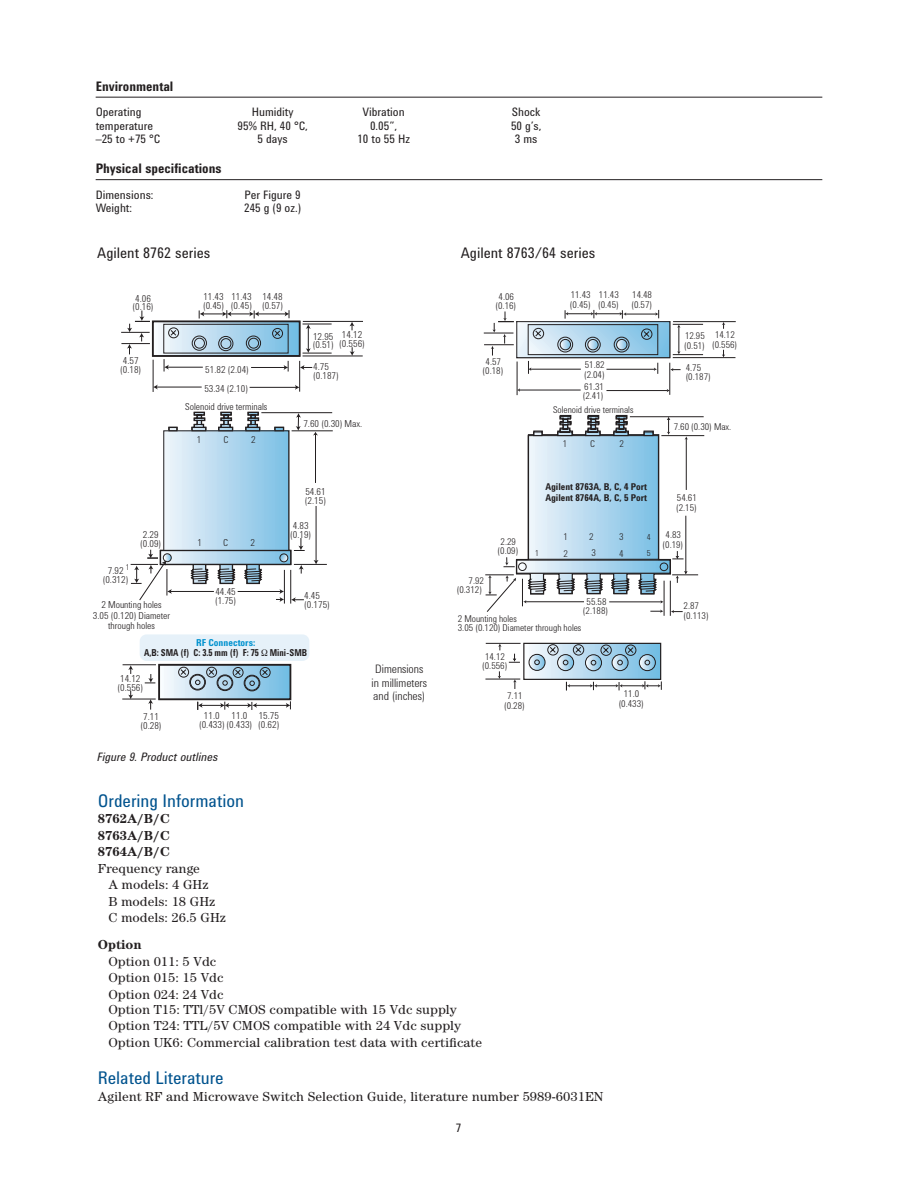
<style>
.page{position:relative;width:918px;height:1188px;background:#fff}
.page>*{position:absolute;margin:0;border:0;box-sizing:border-box;transform-origin:0 0}
.t1{font:18px "Agilent Condensed CFF";color:#00538e}
.t2{font:15px "Agilent Condensed CFF";color:#231f20}
.t3{font:13.5px/16.5px "Aglt Cent ITCCFF";color:#231f20}
.t4{font:700 13.5px "Agilent Condensed CFF";color:#231f20}
.t5{font:700 13.5px/16.5px "Aglt Cent ITCCFF";color:#231f20;text-align:justify}
.t6{font:12px "Agilent Condensed CFF";color:#231f20}
.t7{font:300 12px/13.5px "Agilent Condensed CFF";color:#231f20;text-align:center}
.t8{font:italic 12px "Agilent Condensed CFF";color:#231f20}
.t9{font:300 9.75px/8.9px "Agilent Cond";color:#231f20}
.t10{font:700 9.75px "Agilent Cond";color:#231f20;scale:.9 1}
.t11{font:700 9.75px "Agilent Cond";color:#0092cf}
.t12{font:300 9.6px/9.6px "Agilent Condensed CFF";color:#231f20}
.t13{font:700 9.6px/10.8px "Agilent Condensed CFF";color:#231f20}
.t14{font:300 8.4px "Agilent Condensed CFF";color:#231f20}
</style>
<div class="page">
<hr style="left:96px;top:97px;width:726px;height:1px;background:#231f20">
<hr style="left:96px;top:179px;width:726px;height:1px;background:#231f20">
<div style="left:140px;top:634px;width:169px;height:27px;background:#e6f1f9;border-radius:7px"></div>
<svg style="left:159px;top:310px;width:132px;height:390px"></svg>
<hr style="left:303px;top:321px;width:60px;height:1px;background:#231f20">
<hr style="left:303px;top:356px;width:60px;height:1px;background:#231f20">
<svg style="left:128px;top:691px;width:5px;height:8px"></svg>
<svg style="left:128px;top:666px;width:5px;height:8px"></svg>
<svg style="left:148px;top:700px;width:5px;height:10px"></svg>
<svg style="left:350px;top:347px;width:5px;height:9px"></svg>
<svg style="left:349px;top:322px;width:6px;height:8px"></svg>
<hr style="left:284px;top:570px;width:1px;height:34px;background:#231f20">
<hr style="left:290px;top:570px;width:1px;height:34px;background:#231f20">
<hr style="left:292px;top:431px;width:41px;height:1px;background:#231f20">
<svg style="left:145px;top:674px;width:10px;height:10px"></svg>
<hr style="left:122px;top:699px;width:34px;height:1px;background:#231f20">
<hr style="left:123px;top:665px;width:33px;height:1px;background:#231f20">
<hr style="left:256px;top:705px;width:31px;height:1px;background:#231f20">
<svg style="left:286px;top:701px;width:5px;height:8px"></svg>
<svg style="left:197px;top:702px;width:60px;height:8px"></svg>
<svg style="left:121px;top:311px;width:211px;height:291px"></svg>
<svg style="left:517px;top:310px;width:142px;height:78px"></svg>
<hr style="left:673px;top:324px;width:30px;height:1px;background:#231f20">
<hr style="left:673px;top:321px;width:63px;height:1px;background:#231f20">
<hr style="left:673px;top:357px;width:62px;height:1px;background:#231f20">
<hr style="left:673px;top:354px;width:30px;height:1px;background:#231f20">
<hr style="left:670px;top:363px;width:1px;height:32px;background:#231f20">
<svg style="left:670px;top:368px;width:11px;height:3px"></svg>
<hr style="left:630px;top:416px;width:74px;height:1px;background:#231f20">
<hr style="left:661px;top:435px;width:43px;height:1px;background:#231f20">
<svg style="left:677px;top:325px;width:4px;height:29px"></svg>
<svg style="left:485px;top:388px;width:203px;height:302px"></svg>
<svg style="left:484px;top:312px;width:186px;height:46px"></svg>
<svg style="left:722px;top:322px;width:3px;height:7px"></svg>
<svg style="left:722px;top:350px;width:3px;height:8px"></svg>
<svg style="left:261px;top:650px;width:6px;height:6px"></svg>
<h3 class="t4" style="left:96px;top:81px;width:79px">Environmental</h3>
<p class="t6" style="left:96px;top:108px;width:47px">Operating</p>
<p class="t6" style="left:252px;top:108px;width:43px">Humidity</p>
<p class="t6" style="left:363px;top:108px;width:44px">Vibration</p>
<p class="t6" style="left:512px;top:108px;width:30px">Shock</p>
<p class="t6" style="left:96px;top:121px;width:59px">temperature</p>
<p class="t6" style="left:237px;top:121px;width:72px">95% RH, 40 °C,</p>
<p class="t6" style="left:370px;top:121px;width:29px">0.05”,</p>
<p class="t6" style="left:511px;top:121px;width:32px">50 g’s,</p>
<p class="t6" style="left:96px;top:135px;width:66px">–25 to +75 °C</p>
<p class="t6" style="left:258px;top:135px;width:32px">5 days</p>
<p class="t6" style="left:357px;top:135px;width:54px">10 to 55 Hz</p>
<p class="t6" style="left:515px;top:135px;width:24px">3 ms</p>
<h3 class="t4" style="left:96px;top:164px;width:127px">Physical specifications</h3>
<p class="t6" style="left:96px;top:190px;width:59px">Dimensions:</p>
<p class="t6" style="left:245px;top:190px;width:58px">Per Figure 9</p>
<p class="t6" style="left:96px;top:204px;width:38px">Weight:</p>
<p class="t6" style="left:244px;top:204px;width:59px">245 g (9 oz.)</p>
<h2 class="t2" style="left:97px;top:247px;width:115px">Agilent 8762 series</h2>
<h2 class="t2" style="left:461px;top:247px;width:136px">Agilent 8763/64 series</h2>
<p class="t9" style="left:133px;top:295px;width:23px">4.06 (0.16)</p>
<p class="t9" style="left:120px;top:357px;width:23px">4.57 (0.18)</p>
<p class="t9" style="left:203px;top:293px;width:23px">11.43 (0.45)</p>
<p class="t9" style="left:262px;top:293px;width:23px">14.48 (0.57)</p>
<p class="t9" style="left:231px;top:293px;width:23px">11.43 (0.45)</p>
<p class="t9" style="left:185px;top:361px;width:83px;line-height:18.6px;text-align:center">51.82 (2.04)<br>53.34 (2.10)<br>Solenoid drive terminals</p>
<p class="t9" style="left:197px;top:436px;width:6px">1</p>
<p class="t9" style="left:224px;top:436px;width:6px">C</p>
<p class="t9" style="left:251px;top:436px;width:6px">2</p>
<p class="t9" style="left:313px;top:333px;width:23px">12.95 (0.51)</p>
<p class="t9" style="left:339px;top:332px;width:27px">14.12 (0.556)</p>
<p class="t9" style="left:313px;top:363px;width:27px">4.75 (0.187)</p>
<p class="t9" style="left:303px;top:420px;width:60px">7.60 (0.30) Max.</p>
<p class="t9" style="left:140px;top:531px;width:23px">2.29 (0.09)</p>
<p class="t9" style="left:103px;top:567px;width:28px;text-align:center">7.92 <sup>1 </sup>(0.312)</p>
<p class="t9" style="left:93px;top:600px;width:79px;line-height:10.6px;text-align:center">2 Mounting holes<br>3.05 (0.120) Diameter through holes</p>
<p class="t9" style="left:197px;top:540px;width:6px">1</p>
<p class="t9" style="left:223px;top:540px;width:6px">C</p>
<p class="t9" style="left:250px;top:540px;width:6px">2</p>
<p class="t9" style="left:305px;top:488px;width:23px">54.61 (2.15)</p>
<p class="t9" style="left:290px;top:522px;width:23px">4.83 (0.19)</p>
<p class="t9" style="left:215px;top:588px;width:23px">44.45 (1.75)</p>
<p class="t9" style="left:304px;top:592px;width:27px">4.45 (0.175)</p>
<p class="t11" style="left:196px;top:639px;width:61px">RF Connectors:</p>
<p class="t10" style="left:144px;top:649px;width:183px">A,B: SMA (f) C: 3.5 mm (f) F: 75 Mini-SMB</p>
<p class="t9" style="left:117px;top:675px;width:27px">14.12 (0.556)</p>
<p class="t9" style="left:141px;top:713px;width:23px">7.11 (0.28)</p>
<p class="t9" style="left:199px;top:712px;width:55px;text-indent:5px">11.0<br>(0.433) (0.433)</p>
<p class="t9" style="left:232px;top:712px;width:17px">11.0</p>
<p class="t9" style="left:258px;top:712px;width:23px">15.75 (0.62)</p>
<p class="t8" style="left:97px;top:752px;width:122px">Figure 9. Product outlines</p>
<p class="t7" style="left:372px;top:664px;width:57px">Dimensions in millimeters and (inches)</p>
<p class="t12" style="left:496px;top:293px;width:22px;text-align:center">4.06 (0.16)</p>
<p class="t12" style="left:570px;top:291px;width:22px">11.43 (0.45)</p>
<p class="t12" style="left:631px;top:291px;width:22px">14.48 (0.57)</p>
<p class="t12" style="left:598px;top:291px;width:22px">11.43 (0.45)</p>
<p class="t12" style="left:684px;top:332px;width:22px">12.95 (0.51)</p>
<p class="t12" style="left:712px;top:331px;width:27px;text-align:center">14.12 (0.556)</p>
<p class="t12" style="left:483px;top:358px;width:22px;text-align:center">4.57 (0.18)</p>
<p class="t12" style="left:584px;top:361px;width:22px">51.82 (2.04)</p>
<p class="t12" style="left:583px;top:383px;width:23px">61.31 (2.41)</p>
<p class="t12" style="left:553px;top:406px;width:82px">Solenoid drive terminals</p>
<p class="t12" style="left:686px;top:364px;width:27px">4.75 (0.187)</p>
<p class="t12" style="left:674px;top:423px;width:59px">7.60 (0.30) Max.</p>
<p class="t12" style="left:563px;top:440px;width:6px">1</p>
<p class="t12" style="left:590px;top:440px;width:6px">C</p>
<p class="t12" style="left:619px;top:440px;width:6px">2</p>
<p class="t13" style="left:545px;top:482px;width:103px">Agilent 8763A, B, C, 4 Port<br>Agilent 8764A, B, C, 5 Port</p>
<p class="t12" style="left:676px;top:494px;width:22px">54.61 (2.15)</p>
<p class="t12" style="left:498px;top:538px;width:22px;text-align:center">2.29 (0.09)</p>
<p class="t12" style="left:564px;top:533px;width:6px">1</p>
<p class="t12" style="left:589px;top:533px;width:6px">2</p>
<p class="t12" style="left:619px;top:533px;width:6px">3</p>
<p class="t14" style="left:647px;top:534px;width:5px">4</p>
<p class="t12" style="left:564px;top:550px;width:6px">2</p>
<p class="t12" style="left:591px;top:549px;width:6px">3</p>
<p class="t12" style="left:619px;top:550px;width:6px">4</p>
<p class="t14" style="left:535px;top:550px;width:5px">1</p>
<p class="t14" style="left:647px;top:550px;width:5px">5</p>
<p class="t12" style="left:663px;top:531px;width:22px;text-align:center">4.83 (0.19)</p>
<p class="t12" style="left:457px;top:577px;width:29px;text-align:right">7.92 (0.312)</p>
<p class="t12" style="left:458px;top:615px;width:125px">2 Mounting holes<br>3.05 (0.120) Diameter through holes</p>
<p class="t12" style="left:482px;top:653px;width:27px;text-align:center">14.12 (0.556)</p>
<p class="t12" style="left:504px;top:692px;width:22px;text-align:center">7.11 (0.28)</p>
<p class="t12" style="left:583px;top:598px;width:27px;text-align:center">55.58 (2.188)</p>
<p class="t12" style="left:684px;top:602px;width:27px">2.87 (0.113)</p>
<p class="t12" style="left:619px;top:690px;width:27px;text-align:center">11.0 (0.433)</p>
<h1 class="t1" style="left:98px;top:794px;width:148px">Ordering Information</h1>
<h3 class="t5" style="left:98px;top:812px;width:73px">8762A/B/C 8763A/B/C 8764A/B/C</h3>
<h3 class="t3" style="left:108px;top:861px;width:119px;text-indent:-11px">Frequency range<br>A models: 4 GHz<br>B models: 18 GHz<br>C models: 26.5 GHz</h3>
<h3 class="t5" style="left:98px;top:938px;width:45px">Option</h3>
<h3 class="t3" style="left:108px;top:954px;width:117px">Option 011: 5 Vdc<br>Option 015: 15 Vdc<br>Option 024: 24 Vdc</h3>
<h3 class="t3" style="left:108px;top:1002px;width:375px">Option T15: TTl/5V CMOS compatible with 15 Vdc supply<br>Option T24: TTL/5V CMOS compatible with 24 Vdc supply<br>Option UK6: Commercial calibration test data with certificate</h3>
<h1 class="t1" style="left:98px;top:1071px;width:127px">Related Literature</h1>
<h3 class="t3" style="left:98px;top:1089px;width:507px">Agilent RF and Microwave Switch Selection Guide, literature number 5989-6031EN</h3>
<p class="t6" style="left:456px;top:1124px;width:7px">7</p>
</div>
